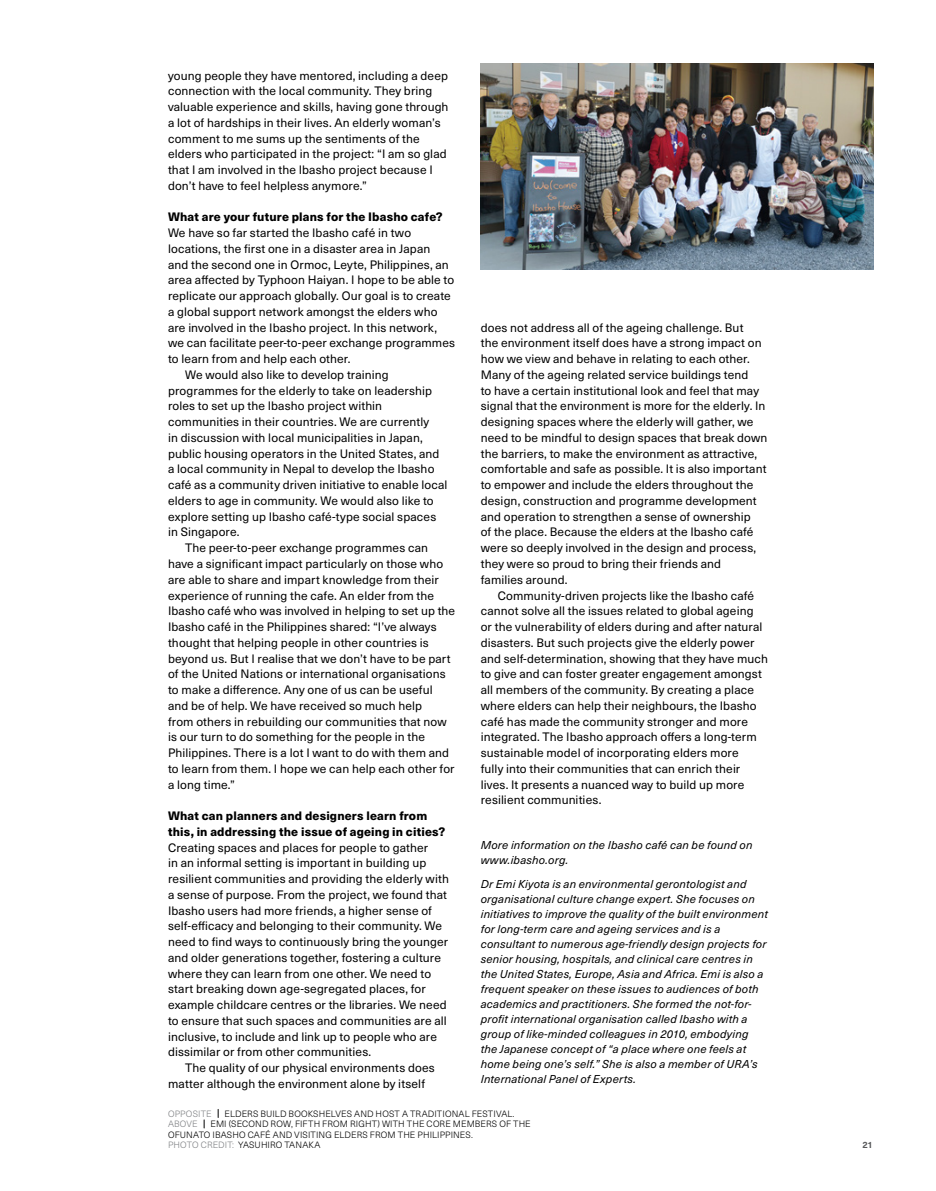
<style>
.page{position:relative;width:936px;height:1191px;background:#fff}
.page>*{position:absolute;margin:0;border:0;box-sizing:border-box;transform-origin:0 0}
.t1{font:12px/15.8px "Neue Haas Unica Pro";letter-spacing:.01em;color:#000}
.t2{font:800 12px/15.8px "Neue Haas Unica Pro";letter-spacing:.015em;color:#000}
.t3{font:italic 11.25px/15px "Neue Haas Unica Pro";letter-spacing:.015em;color:#000}
.t4{font:300 9px/10.5px "Neue Haas Unica Pro";letter-spacing:.015em;color:#000}
.t5{font:300 9px "Neue Haas Unica Pro";letter-spacing:.02em;color:#808285}
.t6{font:700 9px "Neue Haas Unica Pro";color:#58595b}
.s1{color:#808285}
</style>
<div class="page">
<img style="left:480px;top:64px;width:393px;height:205px">
<p class="t1" style="left:168px;top:68px;width:282px">young people they have mentored, including a deep connection with the local community. They bring valuable experience and skills, having gone through a lot of hardships in their lives. An elderly woman’s comment to me sums up the sentiments of the elders who participated in the project: “I am so glad that I am involved in the Ibasho project because I don’t have to feel helpless anymore.”</p>
<p class="t2" style="left:168px;top:209px;width:276px">What are your future plans for the Ibasho cafe?</p>
<p class="t1" style="left:168px;top:225px;width:244px">We have so far started the Ibasho café in two</p>
<p class="t1" style="left:168px;top:241px;width:264px">locations, the first one in a disaster area in Japan</p>
<p class="t1" style="left:168px;top:257px;width:282px">and the second one in Ormoc, Leyte, Philippines, an</p>
<p class="t1" style="left:168px;top:272px;width:288px">area affected by Typhoon Haiyan. I hope to be able to</p>
<p class="t1" style="left:168px;top:288px;width:284px">replicate our approach globally. Our goal is to create</p>
<p class="t1" style="left:168px;top:304px;width:271px">a global support network amongst the elders who</p>
<p class="t1" style="left:168px;top:320px;width:270px">are involved in the Ibasho project. In this network,</p>
<p class="t1" style="left:168px;top:335px;width:288px">we can facilitate peer-to-peer exchange programmes</p>
<p class="t1" style="left:168px;top:351px;width:184px">to learn from and help each other.</p>
<p class="t1" style="left:185px;top:367px;width:205px">We would also like to develop training</p>
<p class="t1" style="left:168px;top:383px;width:265px">programmes for the elderly to take on leadership</p>
<p class="t1" style="left:168px;top:398px;width:215px">roles to set up the Ibasho project within</p>
<p class="t1" style="left:168px;top:414px;width:262px">communities in their countries. We are currently</p>
<p class="t1" style="left:168px;top:430px;width:256px">in discussion with local municipalities in Japan,</p>
<p class="t1" style="left:168px;top:446px;width:273px">public housing operators in the United States, and</p>
<p class="t1" style="left:168px;top:461px;width:268px">a local community in Nepal to develop the Ibasho</p>
<p class="t1" style="left:168px;top:477px;width:281px">café as a community driven initiative to enable local</p>
<p class="t1" style="left:168px;top:493px;width:267px">elders to age in community. We would also like to</p>
<p class="t1" style="left:168px;top:509px;width:270px">explore setting up Ibasho café-type social spaces</p>
<p class="t1" style="left:168px;top:524px;width:73px">in Singapore.</p>
<p class="t1" style="left:185px;top:540px;width:244px">The peer-to-peer exchange programmes can</p>
<p class="t1" style="left:168px;top:556px;width:277px">have a significant impact particularly on those who</p>
<p class="t1" style="left:168px;top:572px;width:272px">are able to share and impart knowledge from their</p>
<p class="t1" style="left:168px;top:587px;width:267px">experience of running the cafe. An elder from the</p>
<p class="t1" style="left:168px;top:603px;width:289px">Ibasho café who was involved in helping to set up the</p>
<p class="t1" style="left:168px;top:619px;width:270px">Ibasho café in the Philippines shared: “I’ve always</p>
<p class="t1" style="left:168px;top:635px;width:262px">thought that helping people in other countries is</p>
<p class="t1" style="left:168px;top:650px;width:284px">beyond us. But I realise that we don’t have to be part</p>
<p class="t1" style="left:168px;top:666px;width:279px">of the United Nations or international organisations</p>
<p class="t1" style="left:168px;top:682px;width:266px">to make a difference. Any one of us can be useful</p>
<p class="t1" style="left:168px;top:698px;width:255px">and be of help. We have received so much help</p>
<p class="t1" style="left:168px;top:713px;width:280px">from others in rebuilding our communities that now</p>
<p class="t1" style="left:168px;top:729px;width:258px">is our turn to do something for the people in the</p>
<p class="t1" style="left:168px;top:745px;width:283px">Philippines. There is a lot I want to do with them and</p>
<p class="t1" style="left:168px;top:761px;width:288px">to learn from them. I hope we can help each other for</p>
<p class="t1" style="left:168px;top:776px;width:68px">a long time.”</p>
<p class="t2" style="left:168px;top:808px;width:279px">What can planners and designers learn from this, in addressing the issue of ageing in cities?</p>
<p class="t1" style="left:168px;top:839px;width:282px">Creating spaces and places for people to gather<br>in an informal setting is important in building up resilient communities and providing the elderly with a sense of purpose. From the project, we found that Ibasho users had more friends, a higher sense of self-efficacy and belonging to their community. We need to find ways to continuously bring the younger and older generations together, fostering a culture where they can learn from one other. We need to start breaking down age-segregated places, for example childcare centres or the libraries. We need to ensure that such spaces and communities are all inclusive, to include and link up to people who are dissimilar or from other communities.</p>
<p class="t1" style="left:168px;top:1060px;width:268px;text-indent:17px">The quality of our physical environments does matter although the environment alone by itself</p>
<p class="t1" style="left:480px;top:320px;width:288px">does not address all of the ageing challenge. But<br>the environment itself does have a strong impact on how we view and behave in relating to each other.<br>Many of the ageing related service buildings tend<br>to have a certain institutional look and feel that may signal that the environment is more for the elderly. In designing spaces where the elderly will gather, we need to be mindful to design spaces that break down the barriers, to make the environment as attractive, comfortable and safe as possible. It is also important to empower and include the elders throughout the design, construction and programme development and operation to strengthen a sense of ownership<br>of the place. Because the elders at the Ibasho café were so deeply involved in the design and process, they were so proud to bring their friends and<br>families around.</p>
<p class="t1" style="left:480px;top:587px;width:289px;text-indent:17px">Community-driven projects like the Ibasho café cannot solve all the issues related to global ageing<br>or the vulnerability of elders during and after natural disasters. But such projects give the elderly power and self-determination, showing that they have much to give and can foster greater engagement amongst all members of the community. By creating a place where elders can help their neighbours, the Ibasho café has made the community stronger and more integrated. The Ibasho approach offers a long-term sustainable model of incorporating elders more<br>fully into their communities that can enrich their lives. It presents a nuanced way to build up more resilient communities.</p>
<p class="t3" style="left:480px;top:838px;width:273px">More information on the Ibasho café can be found on www.ibasho.org.</p>
<p class="t3" style="left:480px;top:876px;width:289px">Dr Emi Kiyota is an environmental gerontologist and organisational culture change expert. She focuses on initiatives to improve the quality of the built environment for long-term care and ageing services and is a consultant to numerous age-friendly design projects for senior housing, hospitals, and clinical care centres in the United States, Europe, Asia and Africa. Emi is also a frequent speaker on these issues to audiences of both academics and practitioners. She formed the not-for&shy;profit international organisation called Ibasho with a group of like-minded colleagues in 2010, embodying<br>the Japanese concept of “a place where one feels at home being one’s self.” She is also a member of URA’s International Panel of Experts.</p>
<p class="t5" style="left:168px;top:1108px;width:45px">OPPOSITE</p>
<p class="t4" style="left:224px;top:1108px;width:291px">ELDERS BUILD BOOKSHELVES AND HOST A TRADITIONAL FESTIVAL.</p>
<p class="t5" style="left:168px;top:1119px;width:31px">ABOVE</p>
<p class="t4" style="left:168px;top:1119px;width:364px;text-indent:42px">EMI (SECOND ROW, FIFTH FROM RIGHT) WITH THE CORE MEMBERS OF THE<br>OFUNATO IBASHO CAFÉ AND VISITING ELDERS FROM THE PHILIPPINES.<br><span class="s1">PHOTO CREDIT:</span> YASUHIRO TANAKA</p>
<p class="t6" style="left:862px;top:1139px;width:12px">21</p>
</div>
